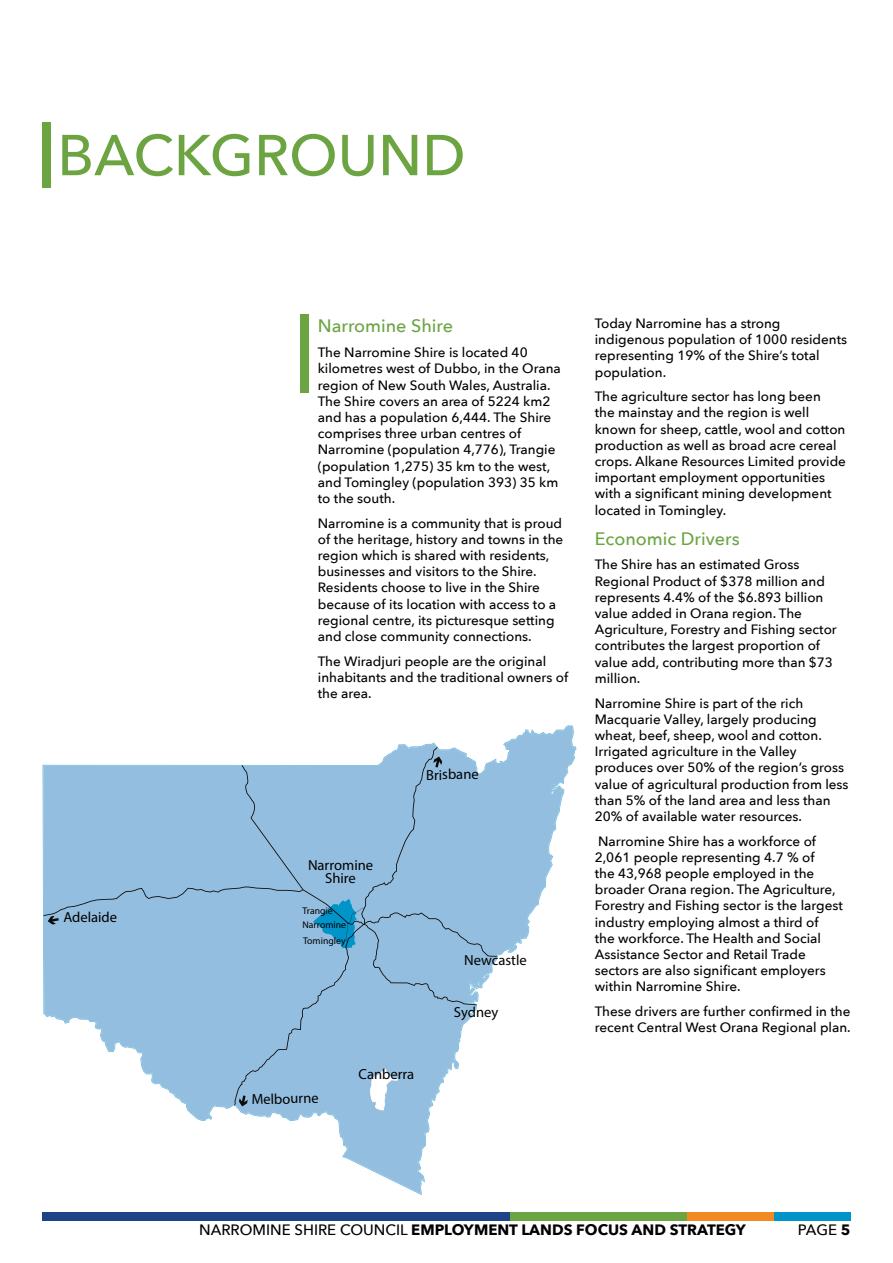
<style>
.page{position:relative;width:893px;height:1263px;background:#fff}
.page>*{position:absolute;margin:0;border:0;box-sizing:border-box;transform-origin:0 0}
.t1{font:500 57px "Avenir Next";color:#6ca442}
.t2{font:500 18px "Avenir Next";color:#6ca442}
.t3{font:700 15px "Avenir Next";color:#000}
.t4{font:500 15px "Avenir Next";color:#000}
.t5{font:14.55px/12.1px "Myriad Pro";color:#000;text-align:center}
.t6{font:500 13.5px/16.2px "Avenir Next";color:#000}
.t7{font:9.75px "Myriad Pro";color:#000}
.s1{font-weight:500}
.s2{font-weight:700}
</style>
<div class="page">
<div style="left:43px;top:1212px;width:467px;height:8px;background:#1f4388"></div>
<div style="left:510px;top:1212px;width:177px;height:8px;background:#6ca442"></div>
<div style="left:687px;top:1212px;width:93px;height:8px;background:#f18b21"></div>
<div style="left:774px;top:1212px;width:76px;height:8px;background:#0094c8"></div>
<div style="left:300px;top:314px;width:8px;height:79px;background:#6ca442"></div>
<div style="left:43px;top:122px;width:8px;height:66px;background:#6ca442"></div>
<svg style="left:43px;top:725px;width:533px;height:470px"></svg>
<svg style="left:370px;top:1105px;width:28px;height:5px"></svg>
<svg style="left:234px;top:747px;width:204px;height:358px;background:#a1c5e1"></svg>
<div style="left:242px;top:765px;width:235px;height:240px;background:#94bedf"></div>
<div style="left:43px;top:886px;width:260px;height:38px;background:#94bedf"></div>
<svg style="left:239px;top:1095px;width:9px;height:11px"></svg>
<svg style="left:433px;top:756px;width:9px;height:11px"></svg>
<svg style="left:313px;top:899px;width:184px;height:58px;background:#7fb4d6"></svg>
<h1 class="t1" style="left:57px;top:121px;width:410px">BACKGROUND</h1>
<p class="t5" style="left:63px;top:911px;width:55px">Adelaide</p>
<h2 class="t2" style="left:318px;top:315px;width:137px">Narromine Shire</h2>
<p class="t6" style="left:318px;top:344px;width:245px">The Narromine Shire is located 40 kilometres west of Dubbo, in the Orana region of New South Wales, Australia.<br>The Shire covers an area of 5224 km2 and has a population 6,444. The Shire comprises three urban centres of Narromine (population 4,776), Trangie (population 1,275) 35 km to the west, and Tomingley (population 393) 35 km to the south.</p>
<p class="t6" style="left:318px;top:515px;width:247px">Narromine is a community that is proud of the heritage, history and towns in the region which is shared with residents, businesses and visitors to the Shire.<br>Residents choose to live in the Shire because of its location with access to a regional centre, its picturesque setting and close community connections.</p>
<p class="t6" style="left:318px;top:653px;width:252px">The Wiradjuri people are the original inhabitants and the traditional owners of the area.</p>
<p class="t5" style="left:426px;top:768px;width:54px">Brisbane</p>
<p class="t5" style="left:308px;top:859px;width:67px">Narromine<br>Shire</p>
<p class="t7" style="left:303px;top:905px;width:32px">Trangie</p>
<p class="t7" style="left:303px;top:935px;width:44px">Tomingley</p>
<p class="t7" style="left:303px;top:918px;width:45px">Narromine</p>
<p class="t5" style="left:252px;top:1093px;width:69px;rotate:-1deg">Melbourne</p>
<p class="t5" style="left:359px;top:1068px;width:57px">Canberra</p>
<p class="t5" style="left:464px;top:954px;width:64px">Newcastle</p>
<p class="t5" style="left:454px;top:1006px;width:46px">Sydney</p>
<p class="t6" style="left:595px;top:315px;width:254px">Today Narromine has a strong indigenous population of 1000 residents representing 19% of the Shire’s total population.</p>
<p class="t6" style="left:595px;top:388px;width:253px">The agriculture sector has long been<br>the mainstay and the region is well known for sheep, cattle, wool and cotton production as well as broad acre cereal crops. Alkane Resources Limited provide important employment opportunities with a significant mining development located in Tomingley.</p>
<h2 class="t2" style="left:595px;top:528px;width:146px">Economic Drivers</h2>
<p class="t6" style="left:595px;top:557px;width:243px">The Shire has an estimated Gross Regional Product of $378 million and represents 4.4% of the $6.893 billion value added in Orana region. The Agriculture, Forestry and Fishing sector contributes the largest proportion of value add, contributing more than $73 million.</p>
<p class="t6" style="left:595px;top:695px;width:255px">Narromine Shire is part of the rich Macquarie Valley, largely producing wheat, beef, sheep, wool and cotton.<br>Irrigated agriculture in the Valley produces over 50% of the region’s gross value of agricultural production from less than 5% of the land area and less than 20% of available water resources.</p>
<p class="t6" style="left:595px;top:833px;width:250px">Narromine Shire has a workforce of 2,061 people representing 4.7 % of<br>the 43,968 people employed in the broader Orana region. The Agriculture, Forestry and Fishing sector is the largest industry employing almost a third of<br>the workforce. The Health and Social Assistance Sector and Retail Trade sectors are also significant employers within Narromine Shire.</p>
<p class="t6" style="left:595px;top:1003px;width:258px">These drivers are further confirmed in the recent Central West Orana Regional plan.</p>
<p class="t3" style="left:199px;top:1221px;width:548px"><span class="s1">NARROMINE SHIRE COUNCIL</span> EMPLOYMENT LANDS FOCUS AND STRATEGY</p>
<p class="t4" style="left:798px;top:1221px;width:54px">PAGE <span class="s2">5</span></p>
</div>
